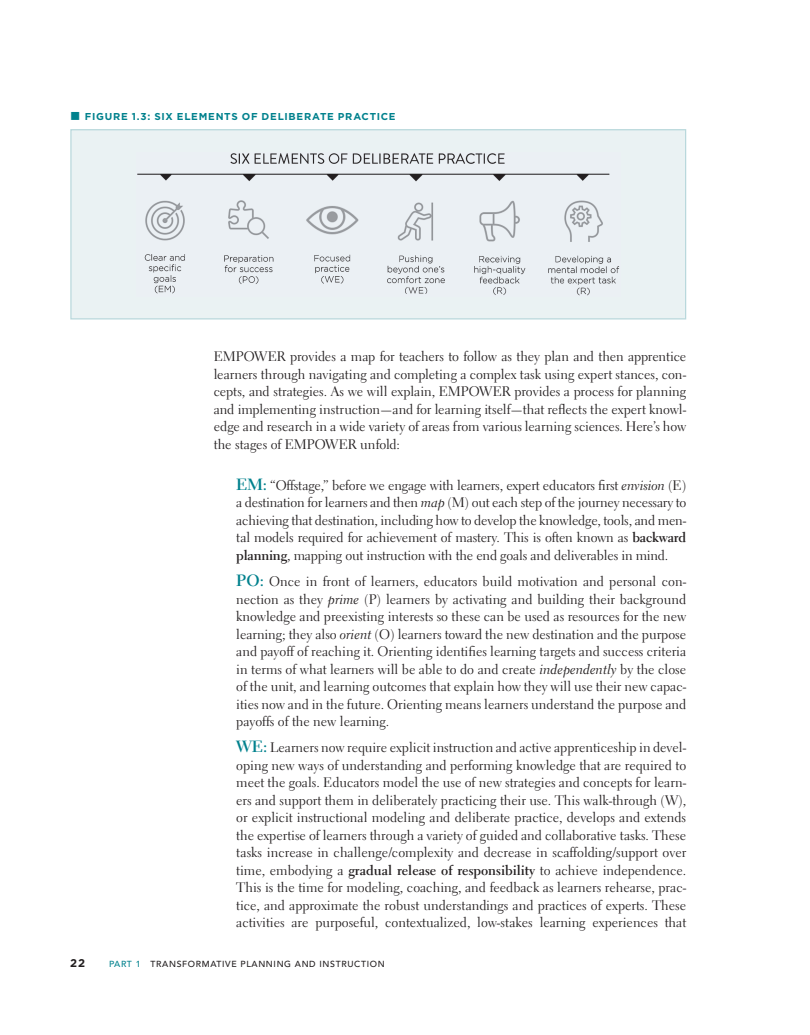
<style>
.page{position:relative;width:810px;height:1035px;background:#fff}
.page>*{position:absolute;margin:0;border:0;box-sizing:border-box;transform-origin:0 0}
.UL{font:13.75px/17.5px "Electra LT Std";color:#231f20;text-align:justify}
.TEXT_IND{font:13.75px/17.5px "Electra LT Std";letter-spacing:-.005em;color:#231f20;text-align:justify}
.UL_F{font:13.75px/17.5px "Electra LT Std";letter-spacing:-.01em;color:#231f20;text-align:justify}
.t1{font:700 11.25px "Gotham";color:#231f20}
.t2{font:700 10px "Gotham";letter-spacing:.075em;color:#00818d}
.t3{font:500 8.75px "Avenir LT Std";letter-spacing:.075em;color:#231f20}
.s1{font-weight:700;font-size:16.25px;color:#00818d}
.s2{font-family:"Electra LT Std Cursive"}
.s3{font-weight:700}
.s4{color:#00818d}
</style>
<div class="page">
<div style="left:71px;top:130px;width:615px;height:189px;background:#eaf2f3"></div>
<img style="left:137px;top:153px;width:483px;height:143px">
<div style="left:70px;top:129px;width:616px;height:190px;border:1px solid #b9d8dc"></div>
<p class="t2" style="left:85px;top:110px;width:312px">FIGURE 1.3: SIX ELEMENTS OF DELIBERATE PRACTICE</p>
<p class="TEXT_IND" style="left:214px;top:348px;width:474px">EMPOWER provides a map for teachers to follow as they plan and then apprentice learners through navigating and completing a complex task using expert stances, con&shy;cepts, and strategies. As we will explain, EMPOWER provides a process for planning and implementing instruction—and for learning itself—that reflects the expert knowl&shy;edge and research in a wide variety of areas from various learning sciences. Here’s how the stages of EMPOWER unfold:</p>
<p class="UL_F" style="left:236px;top:476px;width:452px"><span class="s1">EM:</span> “Offstage,” before we engage with learners, expert educators first <span class="s2">envision</span> (E) a destination for learners and then <span class="s2">map</span> (M) out each step of the journey necessary to achieving that destination, including how to develop the knowledge, tools, and men&shy;tal models required for achievement of mastery. This is often known as <span class="s3">backward planning</span>, mapping out instruction with the end goals and deliverables in mind.</p>
<p class="UL" style="left:236px;top:573px;width:452px"><span class="s1">PO:</span> Once in front of learners, educators build motivation and personal con&shy;nection as they <span class="s2">prime</span> (P) learners by activating and building their background knowledge and preexisting interests so these can be used as resources for the new learning; they also <span class="s2">orient</span> (O) learners toward the new destination and the purpose and payoff of reaching it. Orienting identifies learning targets and success criteria in terms of what learners will be able to do and create <span class="s2">independently</span> by the close of the unit, and learning outcomes that explain how they will use their new capac&shy;ities now and in the future. Orienting means learners understand the purpose and payoffs of the new learning.</p>
<p class="UL" style="left:236px;top:739px;width:452px"><span class="s1">WE:</span> Learners now require explicit instruction and active apprenticeship in devel&shy;oping new ways of understanding and performing knowledge that are required to meet the goals. Educators model the use of new strategies and concepts for learn&shy;ers and support them in deliberately practicing their use. This walk-through (W), or explicit instructional modeling and deliberate practice, develops and extends the expertise of learners through a variety of guided and collaborative tasks. These tasks increase in challenge/complexity and decrease in scaffolding/support over time, embodying a <span class="s3">gradual release of responsibility</span> to achieve independence.<br>This is the time for modeling, coaching, and feedback as learners rehearse, prac&shy;tice, and approximate the robust understandings and practices of experts. These activities are purposeful, contextualized, low-stakes learning experiences that</p>
<p class="t1" style="left:70px;top:955px;width:16px">22</p>
<p class="t3" style="left:109px;top:958px;width:277px"><span class="s4">PART 1</span> TRANSFORMATIVE PLANNING AND INSTRUCTION</p>
</div>
